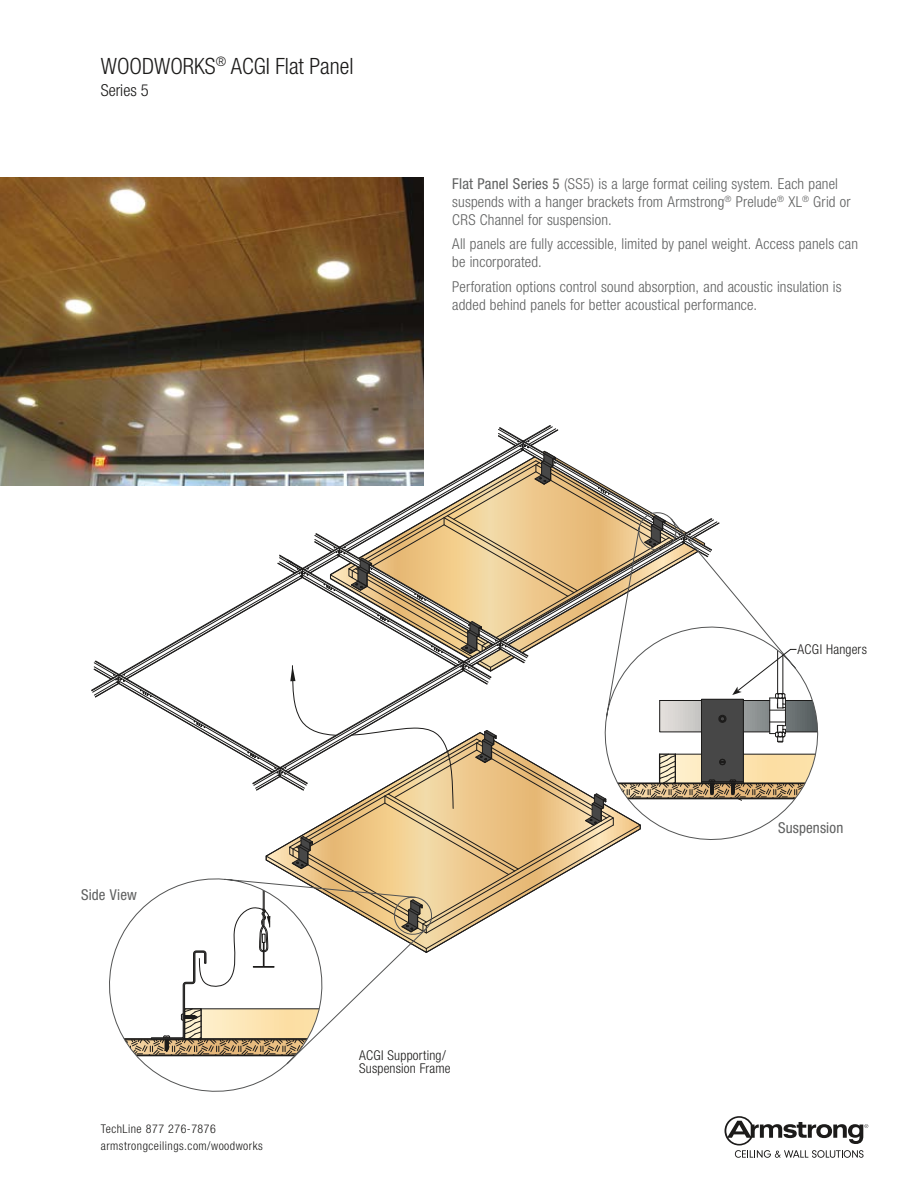
<style>
.page{position:relative;width:918px;height:1188px;background:#fff}
.page>*{position:absolute;margin:0;border:0;box-sizing:border-box;transform-origin:0 0}
.t1{font:300 condensed 22.5px "Helvetica Neue LT Std";color:#1c1b1a}
.t2{font:300 condensed 16.5px "Helvetica Neue LT Std";color:#1c1b1a}
.t3{font:300 condensed 15px/18px "Helvetica Neue LT Std";letter-spacing:.01em;color:#5f6060}
.t4{font:condensed 15px "Helvetica Neue LT Std";letter-spacing:.01em;color:#5f6060}
.t5{font:300 condensed 13.5px/13.5px "Helvetica Neue LT Std";letter-spacing:.015em;color:#1c1b1a}
.t6{font:300 condensed 12px/17.1px "Helvetica Neue LT Std";letter-spacing:.04em;color:#1c1b1a}
.s1{font-weight:400}
</style>
<div class="page">
<svg style="left:725px;top:1116px;width:143px;height:42px"></svg>
<img style="left:0;top:178px;width:423px;height:307px">
<svg style="left:91px;top:425px;width:728px;height:524px"></svg>
<svg style="left:100px;top:870px;width:334px;height:222px"></svg>
<h1 class="t1" style="left:101px;top:53px;width:254px">WOODWORKS<sup>®</sup> ACGI Flat Panel</h1>
<p class="t2" style="left:101px;top:81px;width:49px">Series 5</p>
<p class="t3" style="left:452px;top:174px;width:400px"><span class="s1">Flat Panel Series 5</span> (SS5) is a large format ceiling system. Each panel suspends with a hanger brackets from Armstrong<sup>®</sup> Prelude<sup>®</sup> XL<sup>®</sup> Grid or<br>CRS Channel for suspension.</p>
<p class="t3" style="left:452px;top:235px;width:407px">All panels are fully accessible, limited by panel weight. Access panels can be incorporated.</p>
<p class="t3" style="left:452px;top:278px;width:391px">Perforation options control sound absorption, and acoustic insulation is added behind panels for better acoustical performance.</p>
<p class="t4" style="left:81px;top:886px;width:57px">Side View</p>
<p class="t5" style="left:798px;top:642px;width:71px">ACGI Hangers</p>
<p class="t4" style="left:778px;top:820px;width:67px">Suspension</p>
<p class="t6" style="left:101px;top:1120px;width:163px">TechLine 877 276-7876 armstrongceilings.com/woodworks</p>
<p class="t5" style="left:359px;top:1048px;width:93px">ACGI Supporting/<br>Suspension Frame</p>
</div>
